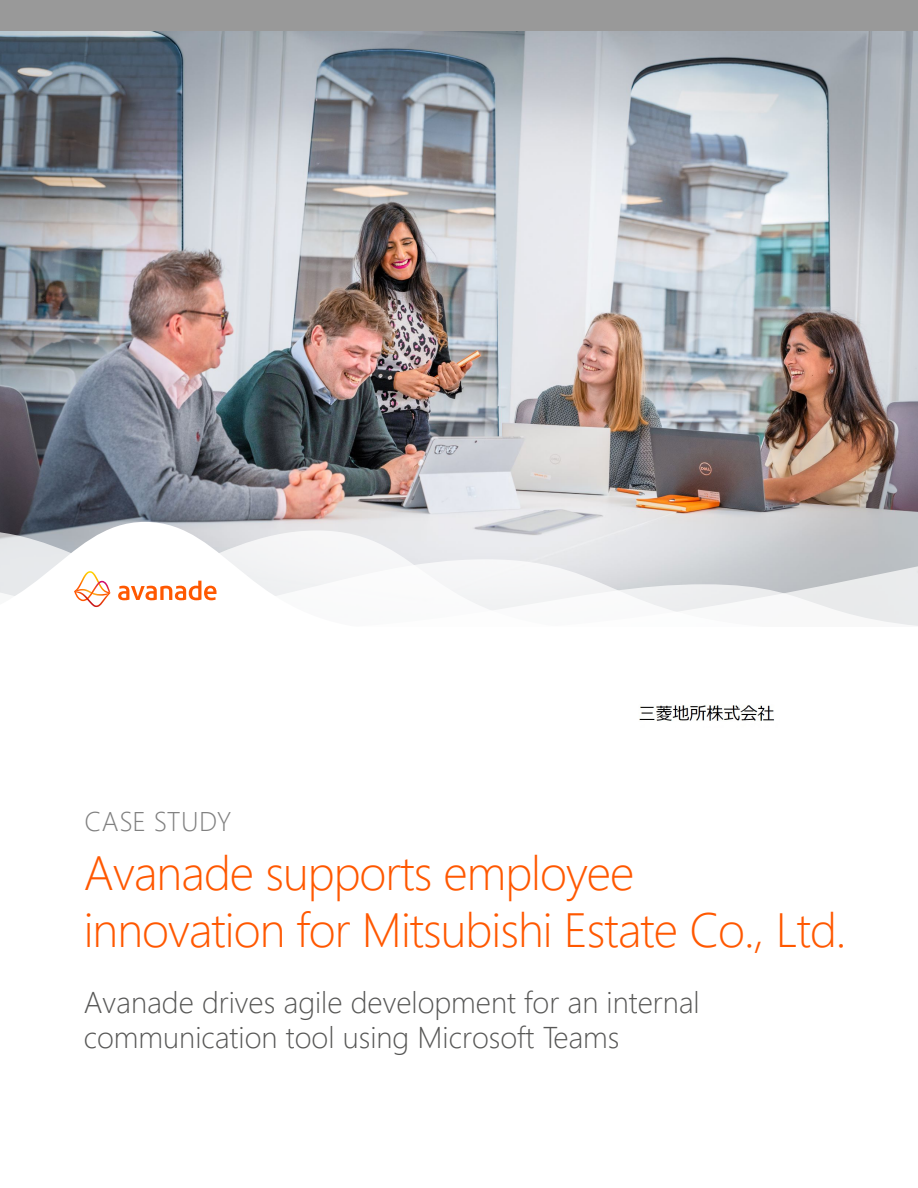
<style>
.page{position:relative;width:918px;height:1188px;background:#fff}
.page>*{position:absolute;margin:0;border:0;box-sizing:border-box;transform-origin:0 0}
.Call_out{font:300 48px/57px "Segoe UI";letter-spacing:-.02em;color:#ff5800}
.Call_out-2{font:300 30px/34.5px "Segoe UI";color:#575756}
.Call_out-3{font:300 27px "Segoe UI";letter-spacing:.02em;color:#808080}
</style>
<div class="page">
<div style="left:0;top:0;width:918px;height:668px;background:#999"></div>
<img style="left:0;top:31px;width:918px;height:491px">
<svg style="left:0;top:522px;width:918px;height:9px;background:#cbccd0"></svg>
<svg style="left:0;top:531px;width:918px;height:96px;background:#ecebec"></svg>
<div style="left:0;top:627px;width:918px;height:166px;background:#fff"></div>
<img style="left:639px;top:705px;width:135px;height:16px">
<p class="Call_out-3" style="left:84px;top:800px;width:149px">CASE STUDY</p>
<p class="Call_out" style="left:84px;top:840px;width:764px">Avanade supports employee innovation for Mitsubishi Estate Co., Ltd.</p>
<p class="Call_out-2" style="left:84px;top:984px;width:618px">Avanade drives agile development for an internal communication tool using Microsoft Teams</p>
</div>
